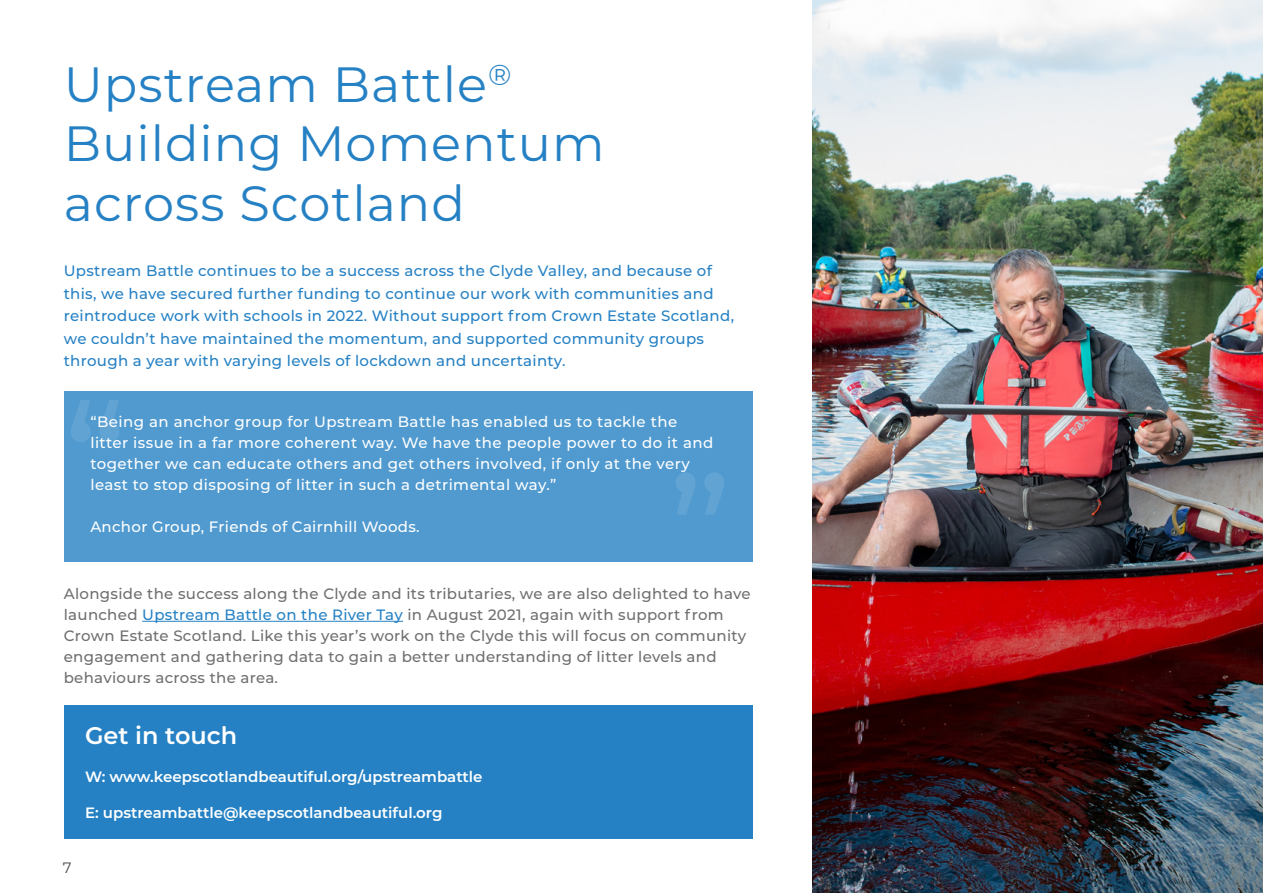
<style>
.page{position:relative;width:1263px;height:893px;background:#fff}
.page>*{position:absolute;margin:0;border:0;box-sizing:border-box;transform-origin:0 0}
.t1{font:500 151.5px "Montserrat";color:#fff}
.t2{font:49.5px/59.4px "Montserrat";letter-spacing:.02em;color:#2581c4}
.t3{font:600 24px "Montserrat";color:#fff}
.t4{font:500 15px/22.5px "Montserrat";letter-spacing:.02em;color:#2581c4}
.t5{font:500 15px/21px "Montserrat";letter-spacing:.02em;color:#706f6f}
.t6{font:500 15px/21px "Montserrat";letter-spacing:.03em;color:#fff}
.t7{font:600 15px "Montserrat";color:#fff}
.t8{font:15px "Montserrat";color:#4a4a49}
.s1{color:#2581c4}
</style>
<div class="page">
<hr style="left:142px;top:621px;width:261px;height:1px;background:#2581c4">
<img style="left:812px;top:0;width:451px;height:893px">
<div style="left:64px;top:706px;width:689px;height:133px;background:#2581c4"></div>
<div style="left:64px;top:391px;width:689px;height:170px;background:#509acf"></div>
<h2 class="t2" style="left:64px;top:53px;width:542px">Upstream Battle<sup>®<br></sup>Building Momentum across Scotland</h2>
<p class="t4" style="left:64px;top:259px;width:672px">Upstream Battle continues to be a success across the Clyde Valley, and because of this, we have secured further funding to continue our work with communities and reintroduce work with schools in 2022. Without support from Crown Estate Scotland, we couldn’t have maintained the momentum, and supported community groups through a year with varying levels of lockdown and uncertainty.</p>
<h1 class="t1" style="left:64px;top:353px;width:65px">“</h1>
<p class="t6" style="left:90px;top:410px;width:624px">“Being an anchor group for Upstream Battle has enabled us to tackle the litter issue in a far more coherent way. We have the people power to do it and together we can educate others and get others involved, if only at the very least to stop disposing of litter in such a detrimental way.”</p>
<p class="t6" style="left:90px;top:515px;width:331px">Anchor Group, Friends of Cairnhill Woods.</p>
<p class="t5" style="left:64px;top:582px;width:688px">Alongside the success along the Clyde and its tributaries, we are also delighted to have launched <span class="s1">Upstream Battle on the River Tay</span> in August 2021, again with support from Crown Estate Scotland. Like this year’s work on the Clyde this will focus on community engagement and gathering data to gain a better understanding of litter levels and behaviours across the area.</p>
<h3 class="t3" style="left:85px;top:718px;width:154px">Get in touch</h3>
<p class="t7" style="left:85px;top:766px;width:399px">W: www.keepscotlandbeautiful.org/upstreambattle</p>
<p class="t7" style="left:85px;top:802px;width:359px">E: upstreambattle@keepscotlandbeautiful.org</p>
<p class="t8" style="left:63px;top:857px;width:10px">7</p>
</div>
